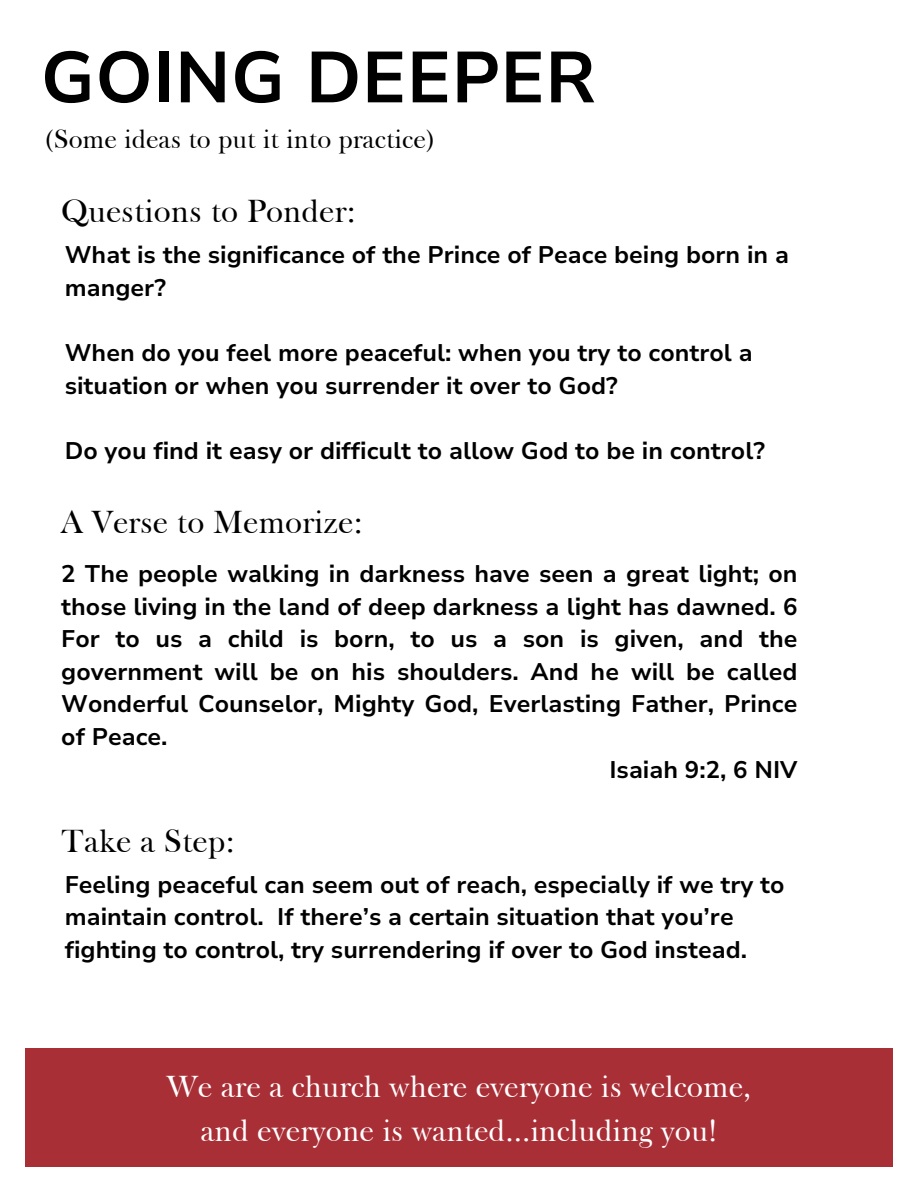
<style>
.page{position:relative;width:918px;height:1188px;background:#fff}
.page>*{position:absolute;margin:0;border:0;box-sizing:border-box;transform-origin:0 0}
.t1{font:700 72px "Nunito Sans 10 pt";color:#000}
.t2{font:33px "Frys Baskerville BT";color:#000}
.t3{font:31.5px "Frys Baskerville BT";color:#fff}
.t4{font:27px "Frys Baskerville BT";color:#000}
.t5{font:700 24px/32.7px "Nunito Sans 10 pt";color:#000}
</style>
<div class="page">
<div style="left:25px;top:1048px;width:868px;height:119px;background:#a92f37"></div>
<p class="t1" style="left:41px;top:30px;width:557px">GOING DEEPER</p>
<p class="t4" style="left:44px;top:122px;width:393px">(Some ideas to put it into practice)</p>
<p class="t2" style="left:61px;top:190px;width:296px">Questions to Ponder:</p>
<p class="t5" style="left:65px;top:239px;width:726px">What is the significance of the Prince of Peace being born in a manger?</p>
<p class="t5" style="left:65px;top:337px;width:689px">When do you feel more peaceful: when you try to control a situation or when you surrender it over to God?</p>
<p class="t5" style="left:65px;top:435px;width:702px">Do you find it easy or difficult to allow God to be in control?</p>
<p class="t2" style="left:61px;top:502px;width:303px">A Verse to Memorize:</p>
<p class="t5" style="left:61px;top:558px;width:738px;text-align:justify">2 The people walking in darkness have seen a great light; on those living in the land of deep darkness a light has dawned. 6<br>For to us a child is born, to us a son is given, and the government will be on his shoulders. And he will be called Wonderful Counselor, Mighty God, Everlasting Father, Prince of Peace.</p>
<p class="t5" style="left:609px;top:753px;width:190px">Isaiah 9:2, 6 NIV</p>
<p class="t2" style="left:61px;top:820px;width:175px">Take a Step:</p>
<p class="t5" style="left:65px;top:869px;width:721px">Feeling peaceful can seem out of reach, especially if we try to maintain control. If there’s a certain situation that you’re fighting to control, try surrendering if over to God instead.</p>
<p class="t3" style="left:166px;top:1067px;width:587px">We are a church where everyone is welcome,</p>
<p class="t3" style="left:200px;top:1111px;width:519px">and everyone is wanted...including you!</p>
</div>
